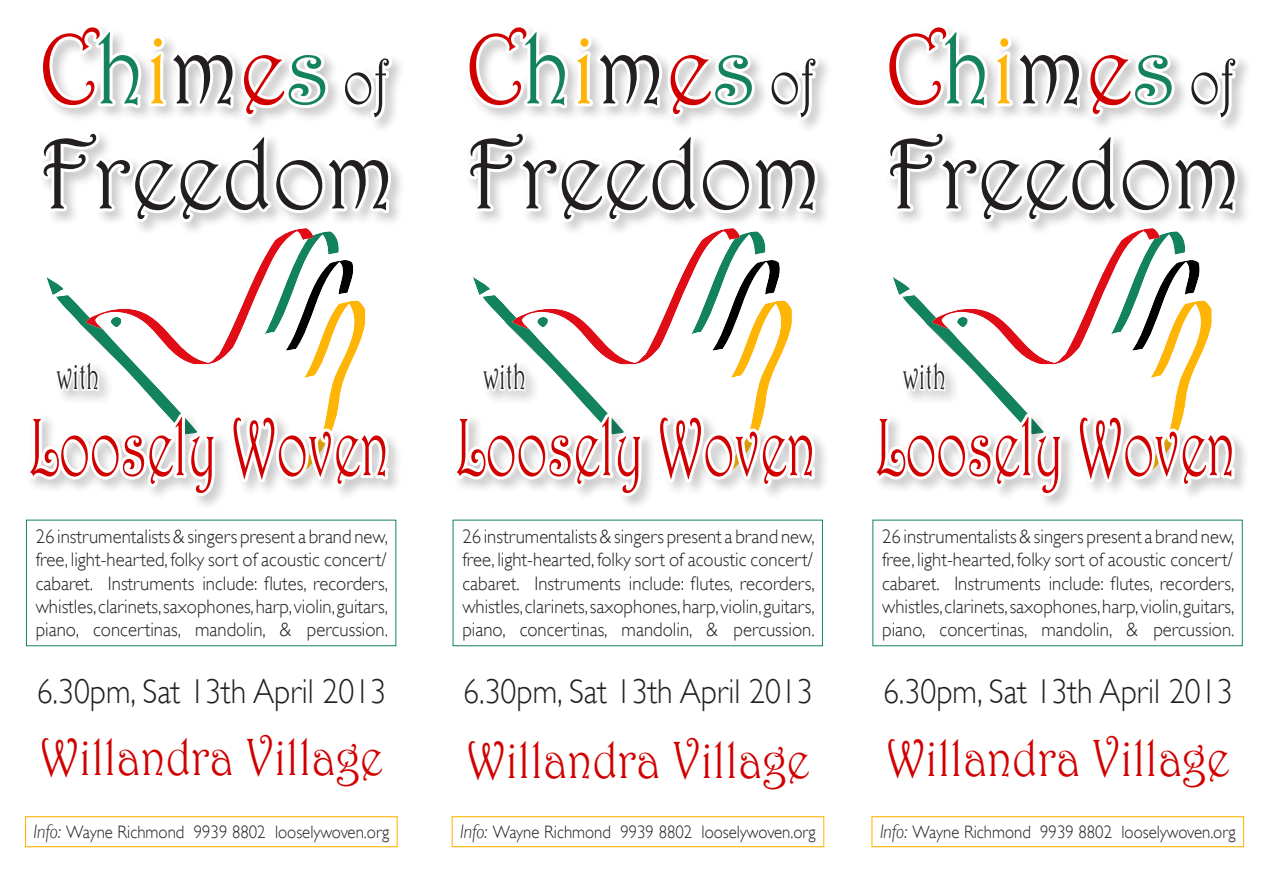
<style>
.page{position:relative;width:1263px;height:893px;background:#fff}
.page>*{position:absolute;margin:0;border:0;box-sizing:border-box;transform-origin:0 0}
.t1{font:100.5px/105px "Harrington";color:#231f20;scale:.92 1}
.t2{font:82.5px "Harrington";color:#d10000;scale:.65 1}
.t3{font:52.5px "Harrington";color:#d10000;scale:.87 1}
.t4{font:37.5px "Harrington";color:#231f20;scale:.65 1}
.t5{font:300 34.5px "Gill Sans";color:#231f20;scale:.92 1}
.t6{font:300 19.5px/23.4px "Gill Sans";color:#231f20;text-align:justify;scale:.96 1}
.t7{font:300 18px "Gill Sans";color:#231f20;scale:.93 1}
.s1{color:#d10000}
.s2{color:#14825f}
.s3{color:#ffb508}
.s4{font-size:64.5px}
.s5{font-style:italic;font-size:19.5px}
</style>
<div class="page">
<div style="left:25px;top:816px;width:373px;height:31px;border:1px solid #ffb508"></div>
<div style="left:37px;top:23px;width:370px;height:215px;background:#231f20;opacity:.25"></div>
<svg style="left:26px;top:23px;width:371px;height:500px"></svg>
<div style="left:452px;top:816px;width:372px;height:31px;border:1px solid #ffb508"></div>
<div style="left:464px;top:23px;width:369px;height:215px;background:#231f20;opacity:.25"></div>
<svg style="left:452px;top:23px;width:371px;height:500px"></svg>
<div style="left:871px;top:816px;width:373px;height:31px;border:1px solid #ffb508"></div>
<div style="left:883px;top:23px;width:370px;height:215px;background:#231f20;opacity:.25"></div>
<svg style="left:872px;top:23px;width:371px;height:500px"></svg>
<p class="t1" style="left:39px;top:15px;width:389px"><span class="s1">C</span><span class="s2">h</span><span class="s3">i</span>m<span class="s1">e</span><span class="s2">s</span> <span class="s4">of<br></span>Freedom</p>
<p class="t4" style="left:57px;top:354px;width:68px">with</p>
<p class="t2" style="left:28px;top:397px;width:557px">Loosely Woven</p>
<p class="t6" style="left:36px;top:524px;width:369px">26 instrumentalists &amp; singers present a brand new, free, light-hearted, folky sort of acoustic concert/ cabaret. Instruments include: flutes, recorders, whistles, clarinets, saxophones, harp, violin, guitars, piano, concertinas, mandolin, &amp; percussion.</p>
<p class="t5" style="left:37px;top:664px;width:381px">6.30pm, Sat 13th April 2013</p>
<p class="t3" style="left:40px;top:726px;width:395px">Willandra Village</p>
<p class="t7" style="left:34px;top:818px;width:384px"><span class="s5">Info:</span> Wayne Richmond 9939 8802 looselywoven.org</p>
<p class="t1" style="left:465px;top:15px;width:389px"><span class="s1">C</span><span class="s2">h</span><span class="s3">i</span>m<span class="s1">e</span><span class="s2">s</span> <span class="s4">of<br></span>Freedom</p>
<p class="t4" style="left:483px;top:354px;width:68px">with</p>
<p class="t2" style="left:455px;top:397px;width:557px">Loosely Woven</p>
<p class="t6" style="left:462px;top:524px;width:369px">26 instrumentalists &amp; singers present a brand new, free, light-hearted, folky sort of acoustic concert/ cabaret. Instruments include: flutes, recorders, whistles, clarinets, saxophones, harp, violin, guitars, piano, concertinas, mandolin, &amp; percussion.</p>
<p class="t5" style="left:463px;top:664px;width:381px">6.30pm, Sat 13th April 2013</p>
<p class="t3" style="left:466px;top:729px;width:395px">Willandra Village</p>
<p class="t7" style="left:460px;top:818px;width:384px"><span class="s5">Info:</span> Wayne Richmond 9939 8802 looselywoven.org</p>
<p class="t1" style="left:885px;top:15px;width:389px"><span class="s1">C</span><span class="s2">h</span><span class="s3">i</span>m<span class="s1">e</span><span class="s2">s</span> <span class="s4">of<br></span>Freedom</p>
<p class="t4" style="left:903px;top:354px;width:68px">with</p>
<p class="t2" style="left:875px;top:397px;width:557px">Loosely Woven</p>
<p class="t6" style="left:882px;top:524px;width:369px">26 instrumentalists &amp; singers present a brand new, free, light-hearted, folky sort of acoustic concert/ cabaret. Instruments include: flutes, recorders, whistles, clarinets, saxophones, harp, violin, guitars, piano, concertinas, mandolin, &amp; percussion.</p>
<p class="t5" style="left:883px;top:664px;width:381px">6.30pm, Sat 13th April 2013</p>
<p class="t3" style="left:886px;top:727px;width:395px">Willandra Village</p>
<p class="t7" style="left:880px;top:818px;width:384px"><span class="s5">Info:</span> Wayne Richmond 9939 8802 looselywoven.org</p>
</div>
